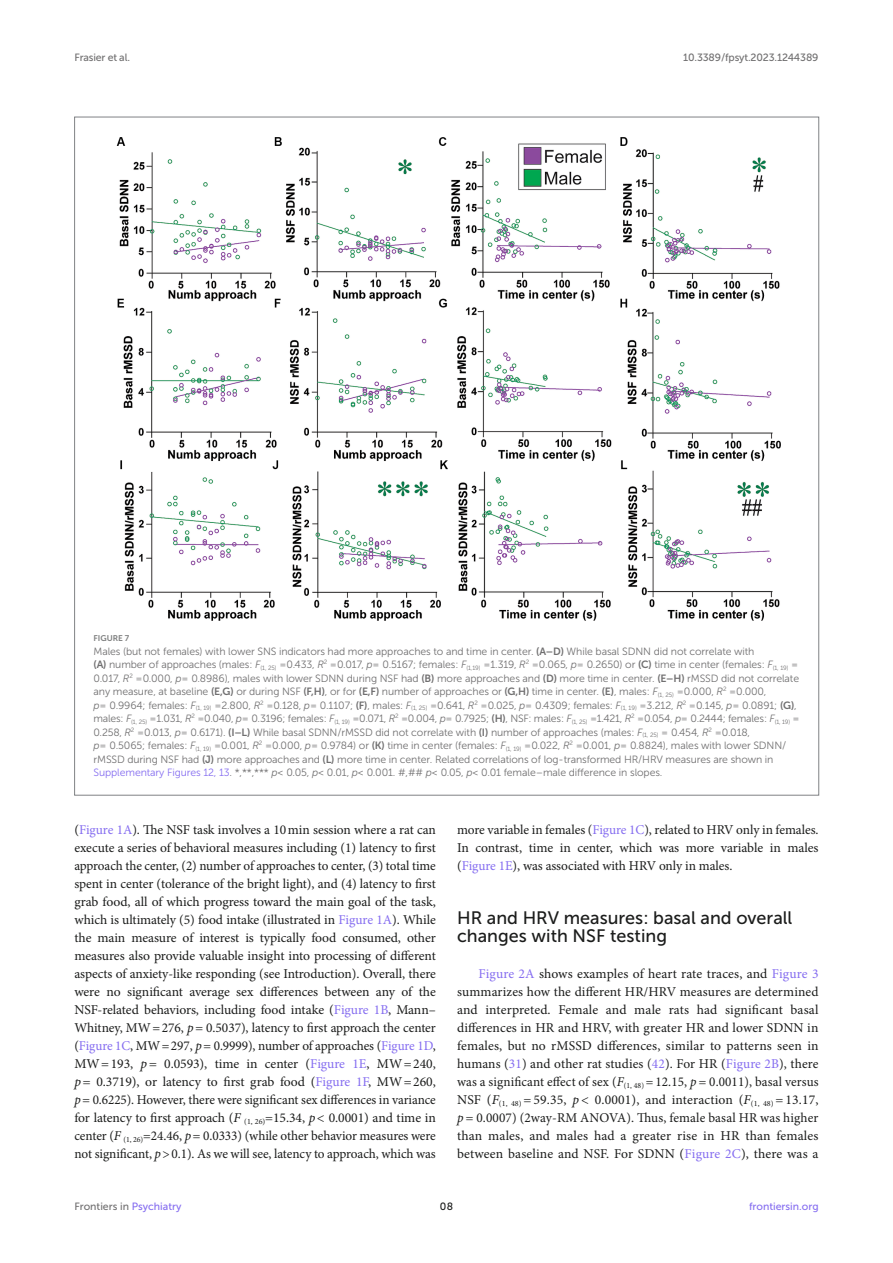
<style>
.page{position:relative;width:893px;height:1263px;background:#fff}
.page>*{position:absolute;margin:0;border:0;box-sizing:border-box;transform-origin:0 0}
.HEAD_2{font:18px/18px "Museo Sans 500";color:#1b1c1b}
.TEXT_FLUSH{font:13.5px/18px "Minion Pro";letter-spacing:-.005em;color:#1b1c1b;text-align:justify}
.FIG_LEG{font:10.5px/13.5px "Museo Sans 300";letter-spacing:-.01em;color:#706f70}
.t1{font:10.5px "Museo Sans 500";letter-spacing:-.015em;color:#706f70}
.t2{font:10.5px "Museo Sans 500";color:#856df0}
.t3{font:10.5px "Museo Sans 500";color:#1b1c1b}
.FIG_HD{font:8.25px "Museo Sans 700";color:#7e7f7f}
.s1{font-family:"Museo Sans 700"}
.s2{font-style:italic}
.s3{color:#856df0}
</style>
<div class="page">
<img style="left:116px;top:137px;width:665px;height:484px">
<p class="t1" style="left:74px;top:51px;width:57px">Frasier et al.</p>
<p class="t1" style="left:683px;top:51px;width:137px">10.3389/fpsyt.2023.1244389</p>
<p class="FIG_HD" style="left:94px;top:634px;width:37px">FIGURE 7</p>
<p class="FIG_LEG" style="left:94px;top:644px;width:708px">Males (but not females) with lower SNS indicators had more approaches to and time in center. <span class="s1">(A–D)</span> While basal SDNN did not correlate with<br><span class="s1">(A)</span> number of approaches (males: <span class="s2">F</span><sub>(1,</sub> <sub>25)</sub> = 0.433, <span class="s2">R</span><sup>2</sup> = 0.017, <span class="s2">p =</span> 0.5167; females: <span class="s2">F</span><sub>(1,19)</sub> = 1.319, <span class="s2">R</span><sup>2</sup> = 0.065, <span class="s2">p =</span> 0.2650) or <span class="s1">(C)</span> time in center (females: <span class="s2">F</span><sub>(1,</sub> <sub>19)</sub> = 0.017, <span class="s2">R</span><sup>2</sup> = 0.000, <span class="s2">p =</span> 0.8986), males with lower SDNN during NSF had <span class="s1">(B)</span> more approaches and <span class="s1">(D)</span> more time in center. <span class="s1">(E–H)</span> rMSSD did not correlate any measure, at baseline <span class="s1">(E,G)</span> or during NSF <span class="s1">(F,H)</span>, or for <span class="s1">(E,F)</span> number of approaches or <span class="s1">(G,H)</span> time in center. <span class="s1">(E)</span>, males: <span class="s2">F</span><sub>(1,</sub> <sub>25)</sub> = 0.000, <span class="s2">R</span><sup>2</sup> = 0.000,<br><span class="s2">p =</span> 0.9964; females: <span class="s2">F</span><sub>(1,</sub> <sub>19)</sub> = 2.800, <span class="s2">R</span><sup>2</sup> = 0.128, <span class="s2">p =</span> 0.1107; <span class="s1">(F)</span>, males: <span class="s2">F</span><sub>(1,</sub> <sub>25)</sub> = 0.641, <span class="s2">R</span><sup>2</sup> = 0.025, <span class="s2">p =</span> 0.4309; females: <span class="s2">F</span><sub>(1,</sub> <sub>19)</sub> = 3.212, <span class="s2">R</span><sup>2</sup> = 0.145, <span class="s2">p =</span> 0.0891; <span class="s1">(G)</span>, males: <span class="s2">F</span><sub>(1,</sub> <sub>25)</sub> = 1.031, <span class="s2">R</span><sup>2</sup> = 0.040, <span class="s2">p =</span> 0.3196; females: <span class="s2">F</span><sub>(1,</sub> <sub>19)</sub> = 0.071, <span class="s2">R</span><sup>2</sup> = 0.004, <span class="s2">p =</span> 0.7925; <span class="s1">(H)</span>, NSF: males: <span class="s2">F</span><sub>(1,</sub> <sub>25)</sub> = 1.421, <span class="s2">R</span><sup>2</sup> = 0.054, <span class="s2">p =</span> 0.2444; females: <span class="s2">F</span><sub>(1,</sub> <sub>19)</sub> = 0.258, <span class="s2">R</span><sup>2</sup> = 0.013, <span class="s2">p =</span> 0.6171). <span class="s1">(I–L)</span> While basal SDNN/rMSSD did not correlate with <span class="s1">(I)</span> number of approaches (males: <span class="s2">F</span><sub>(1,</sub> <sub>25)</sub> = 0.454, <span class="s2">R</span><sup>2</sup> = 0.018,<br><span class="s2">p =</span> 0.5065; females: <span class="s2">F</span><sub>(1,</sub> <sub>19)</sub> = 0.001, <span class="s2">R</span><sup>2</sup> = 0.000, <span class="s2">p =</span> 0.9784) or <span class="s1">(K)</span> time in center (females: <span class="s2">F</span><sub>(1,</sub> <sub>19)</sub> = 0.022, <span class="s2">R</span><sup>2</sup> = 0.001, <span class="s2">p =</span> 0.8824), males with lower SDNN/ rMSSD during NSF had <span class="s1">(J)</span> more approaches and <span class="s1">(L)</span> more time in center. Related correlations of log-transformed HR/HRV measures are shown in <span class="s3">Supplementary Figures 12, 13</span>. *,**,*** <span class="s2">p &lt;</span> 0.05, <span class="s2">p &lt;</span> 0.01, <span class="s2">p &lt;</span> 0.001. #,## <span class="s2">p &lt;</span> 0.05, <span class="s2">p &lt;</span> 0.01 female–male difference in slopes.</p>
<p class="TEXT_FLUSH" style="left:74px;top:821px;width:363px">(<span class="s3">Figure 1A</span>). The NSF task involves a 10min session where a rat can execute a series of behavioral measures including (1) latency to first approach the center, (2) number of approaches to center, (3) total time spent in center (tolerance of the bright light), and (4) latency to first grab food, all of which progress toward the main goal of the task, which is ultimately (5) food intake (illustrated in <span class="s3">Figure 1A</span>). While the main measure of interest is typically food consumed, other measures also provide valuable insight into processing of different aspects of anxiety-like responding (see Introduction). Overall, there were no significant average sex differences between any of the NSF-related behaviors, including food intake (<span class="s3">Figure 1B</span>, Mann– Whitney, MW=276, <span class="s2">p=</span> 0.5037), latency to first approach the center (<span class="s3">Figure 1C</span>, MW=297, <span class="s2">p=</span> 0.9999), number of approaches (<span class="s3">Figure 1D</span>, MW=193, <span class="s2">p=</span> 0.0593), time in center (<span class="s3">Figure 1E</span>, MW=240, <span class="s2">p=</span> 0.3719), or latency to first grab food (<span class="s3">Figure 1F</span>, MW=260, <span class="s2">p=</span> 0.6225). However, there were significant sex differences in variance for latency to first approach (<span class="s2">F</span> <sub>(1,</sub> <sub>26)</sub>=15.34, <span class="s2">p&lt;</span> 0.0001) and time in center (<span class="s2">F</span> <sub>(1,</sub> <sub>26)</sub>=24.46, <span class="s2">p=</span> 0.0333) (while other behavior measures were not significant, <span class="s2">p</span>&gt;0.1). As we will see, latency to approach, which was</p>
<p class="TEXT_FLUSH" style="left:457px;top:821px;width:363px">more variable in females (<span class="s3">Figure 1C</span>), related to HRV only in females.<br>In contrast, time in center, which was more variable in males (<span class="s3">Figure 1E</span>), was associated with HRV only in males.</p>
<p class="HEAD_2" style="left:457px;top:909px;width:337px">HR and HRV measures: basal and overall changes with NSF testing</p>
<p class="TEXT_FLUSH" style="left:457px;top:965px;width:363px;text-indent:21px"><span class="s3">Figure 2A</span> shows examples of heart rate traces, and <span class="s3">Figure 3 </span>summarizes how the different HR/HRV measures are determined and interpreted. Female and male rats had significant basal differences in HR and HRV, with greater HR and lower SDNN in females, but no rMSSD differences, similar to patterns seen in humans (<span class="s3">31</span>) and other rat studies (<span class="s3">42</span>). For HR (<span class="s3">Figure 2B</span>), there was a significant effect of sex (<span class="s2">F</span><sub>(1,</sub> <sub>48)</sub> =12.15, <span class="s2">p=</span> 0.0011), basal versus NSF (<span class="s2">F</span><sub>(1,</sub> <sub>48)</sub> = 59.35, <span class="s2">p&lt;</span> 0.0001), and interaction (<span class="s2">F</span><sub>(1,</sub> <sub>48)</sub> =13.17, <span class="s2">p=</span> 0.0007) (2way-RM ANOVA). Thus, female basal HR was higher than males, and males had a greater rise in HR than females between baseline and NSF. For SDNN (<span class="s3">Figure 2C</span>), there was a</p>
<p class="t1" style="left:74px;top:1200px;width:109px">Frontiers in <span class="s3">Psychiatry</span></p>
<p class="t3" style="left:440px;top:1200px;width:15px">08</p>
<p class="t2" style="left:749px;top:1200px;width:71px">frontiersin.org</p>
</div>
